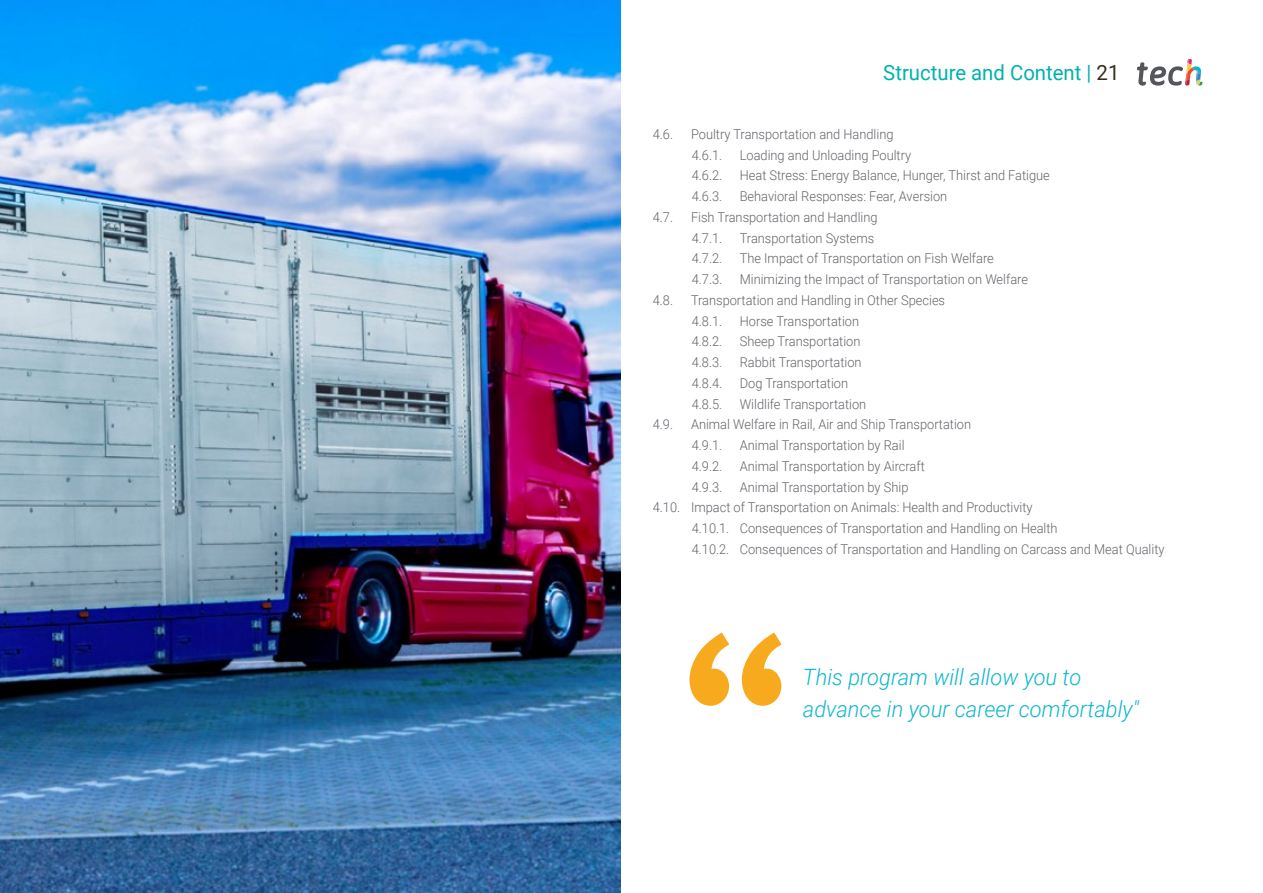
<style>
.page{position:relative;width:1263px;height:893px;background:#fff}
.page>*{position:absolute;margin:0;border:0;box-sizing:border-box;transform-origin:0 0}
.t1{font:italic 300 22.5px/31.5px "Roboto";color:#0fb6cf}
.t2{font:21px "Roboto";color:#00b2af}
.t3{font:300 13.5px/20.7px "Roboto";color:#61646a;scale:.95 1}
.s1{color:#312e20}
</style>
<div class="page">
<svg style="left:1137px;top:59px;width:65px;height:27px"></svg>
<svg style="left:689px;top:632px;width:93px;height:74px"></svg>
<img style="left:0;top:0;width:621px;height:893px">
<h2 class="t2" style="left:883px;top:57px;width:238px">Structure and Content | <span class="s1">21</span></h2>
<p class="t3" style="left:653px;top:123px;width:23px">4.6.</p>
<p class="t3" style="left:691px;top:123px;width:215px">Poultry Transportation and Handling<br>4.6.1.</p>
<p class="t3" style="left:740px;top:144px;width:182px">Loading and Unloading Poultry</p>
<p class="t3" style="left:692px;top:165px;width:34px">4.6.2.</p>
<p class="t3" style="left:740px;top:165px;width:328px">Heat Stress: Energy Balance, Hunger, Thirst and Fatigue</p>
<p class="t3" style="left:692px;top:185px;width:34px">4.6.3.</p>
<p class="t3" style="left:740px;top:185px;width:220px">Behavioral Responses: Fear, Aversion</p>
<p class="t3" style="left:653px;top:206px;width:23px">4.7.</p>
<p class="t3" style="left:691px;top:206px;width:198px">Fish Transportation and Handling<br>4.7.1.</p>
<p class="t3" style="left:740px;top:227px;width:143px">Transportation Systems</p>
<p class="t3" style="left:692px;top:248px;width:34px">4.7.2.</p>
<p class="t3" style="left:740px;top:248px;width:269px">The Impact of Transportation on Fish Welfare</p>
<p class="t3" style="left:692px;top:268px;width:34px">4.7.3.</p>
<p class="t3" style="left:740px;top:268px;width:305px">Minimizing the Impact of Transportation on Welfare</p>
<p class="t3" style="left:653px;top:289px;width:23px">4.8.</p>
<p class="t3" style="left:691px;top:289px;width:269px">Transportation and Handling in Other Species<br>4.8.1.</p>
<p class="t3" style="left:740px;top:310px;width:127px">Horse Transportation</p>
<p class="t3" style="left:692px;top:331px;width:34px">4.8.2.</p>
<p class="t3" style="left:740px;top:331px;width:129px">Sheep Transportation</p>
<p class="t3" style="left:692px;top:351px;width:34px">4.8.3.</p>
<p class="t3" style="left:740px;top:351px;width:130px">Rabbit Transportation</p>
<p class="t3" style="left:692px;top:372px;width:34px">4.8.4.</p>
<p class="t3" style="left:740px;top:372px;width:116px">Dog Transportation</p>
<p class="t3" style="left:692px;top:393px;width:34px">4.8.5.</p>
<p class="t3" style="left:740px;top:393px;width:135px">Wildlife Transportation</p>
<p class="t3" style="left:653px;top:414px;width:23px">4.9.</p>
<p class="t3" style="left:691px;top:414px;width:296px">Animal Welfare in Rail, Air and Ship Transportation<br>4.9.1.</p>
<p class="t3" style="left:740px;top:434px;width:175px">Animal Transportation by Rail</p>
<p class="t3" style="left:692px;top:455px;width:34px">4.9.2.</p>
<p class="t3" style="left:740px;top:455px;width:196px">Animal Transportation by Aircraft</p>
<p class="t3" style="left:692px;top:476px;width:34px">4.9.3.</p>
<p class="t3" style="left:740px;top:476px;width:179px">Animal Transportation by Ship</p>
<p class="t3" style="left:653px;top:497px;width:401px">4.10. Impact of Transportation on Animals: Health and Productivity</p>
<p class="t3" style="left:692px;top:517px;width:387px">4.10.1. Consequences of Transportation and Handling on Health</p>
<p class="t3" style="left:692px;top:538px;width:499px">4.10.2. Consequences of Transportation and Handling on Carcass and Meat Quality</p>
<h1 class="t1" style="left:803px;top:661px;width:338px">This program will allow you to advance in your career comfortably"</h1>
</div>
